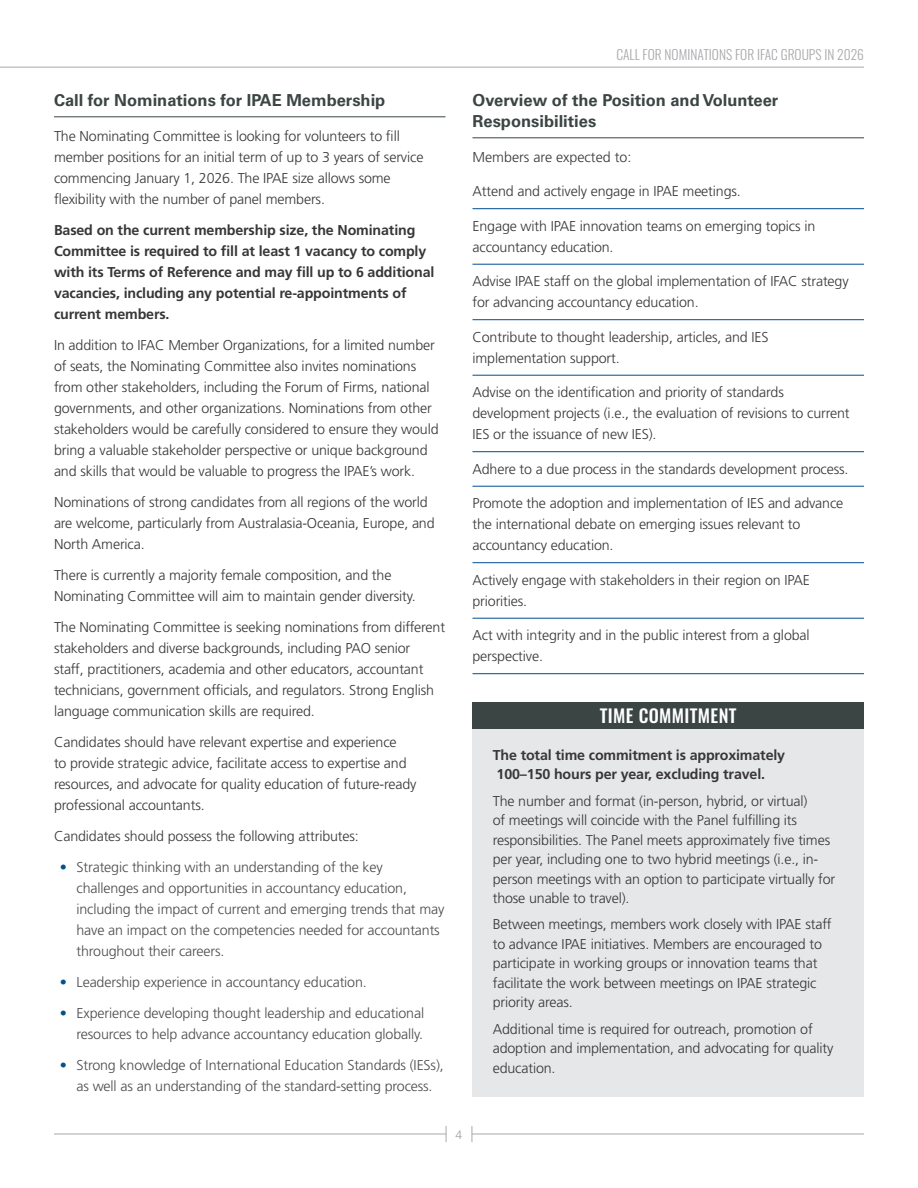
<style>
.page{position:relative;width:918px;height:1188px;background:#fff}
.page>*{position:absolute;margin:0;border:0;box-sizing:border-box;transform-origin:0 0}
.t1{font:500 18px "Oswald";letter-spacing:.02em;color:#fff}
.t2{font:700 16.5px/21px "Univers LT Std";color:#3b4544}
.t3{font:300 14.25px/21px "Frutiger LT Std";letter-spacing:-.01em;color:#383637}
.t4{font:300 14.25px/21px "Frutiger LT Std";letter-spacing:-.01em;color:#4d4b4c}
.t5{font:700 14.25px/21px "Frutiger LT Std";letter-spacing:-.01em;color:#383637}
.t6{font:300 13.5px "Oswald";color:#a7a9ac}
.t7{font:300 12px "Frutiger LT Std";color:#9d9fa2}
.s1{color:#005289}
</style>
<div class="page">
<hr style="left:54px;top:1134px;width:810px;height:1px;background:#a7a9ac">
<div style="left:446px;top:1131px;width:26px;height:5px;background:#fff;border-radius:3px"></div>
<svg style="left:472px;top:1126px;width:1px;height:16px"></svg>
<svg style="left:446px;top:1126px;width:1px;height:16px"></svg>
<hr style="left:0;top:67px;width:864px;height:1px;background:#a7a9ac">
<hr style="left:54px;top:116px;width:392px;height:1px;background:#3b4544">
<hr style="left:472px;top:137px;width:392px;height:1px;background:#3b4544">
<hr style="left:472px;top:208px;width:392px;height:1px;background:#004d93">
<hr style="left:472px;top:264px;width:392px;height:1px;background:#004d93">
<hr style="left:472px;top:319px;width:392px;height:1px;background:#004d93">
<hr style="left:472px;top:375px;width:392px;height:1px;background:#004d93">
<hr style="left:472px;top:451px;width:392px;height:1px;background:#004d93">
<hr style="left:472px;top:486px;width:392px;height:1px;background:#004d93">
<hr style="left:472px;top:562px;width:392px;height:1px;background:#004d93">
<hr style="left:472px;top:618px;width:392px;height:1px;background:#004d93">
<hr style="left:472px;top:673px;width:392px;height:1px;background:#004d93">
<div style="left:472px;top:729px;width:392px;height:367px;background:#e6e7e8"></div>
<div style="left:472px;top:702px;width:392px;height:27px;background:#3b4544"></div>
<p class="t2" style="left:54px;top:90px;width:333px">Call for Nominations for IPAE Membership</p>
<p class="t3" style="left:54px;top:126px;width:371px">The Nominating Committee is looking for volunteers to fill member positions for an initial term of up to 3 years of service commencing January 1, 2026. The IPAE size allows some flexibility with the number of panel members.</p>
<p class="t5" style="left:54px;top:220px;width:382px">Based on the current membership size, the Nominating Committee is required to fill at least 1 vacancy to comply with its Terms of Reference and may fill up to 6 additional vacancies, including any potential re-appointments of current members.</p>
<p class="t3" style="left:54px;top:335px;width:386px">In addition to IFAC Member Organizations, for a limited number of seats, the Nominating Committee also invites nominations from other stakeholders, including the Forum of Firms, national governments, and other organizations. Nominations from other stakeholders would be carefully considered to ensure they would bring a valuable stakeholder perspective or unique background and skills that would be valuable to progress the IPAE’s work.</p>
<p class="t3" style="left:54px;top:492px;width:382px">Nominations of strong candidates from all regions of the world are welcome, particularly from Australasia-Oceania, Europe, and<br>North America.</p>
<p class="t3" style="left:54px;top:565px;width:363px">There is currently a majority female composition, and the<br>Nominating Committee will aim to maintain gender diversity.</p>
<p class="t3" style="left:54px;top:617px;width:393px">The Nominating Committee is seeking nominations from different stakeholders and diverse backgrounds, including PAO senior<br>staff, practitioners, academia and other educators, accountant technicians, government officials, and regulators. Strong English language communication skills are required.</p>
<p class="t3" style="left:54px;top:732px;width:364px">Candidates should have relevant expertise and experience<br>to provide strategic advice, facilitate access to expertise and resources, and advocate for quality education of future-ready professional accountants.</p>
<p class="t3" style="left:54px;top:826px;width:306px">Candidates should possess the following attributes:</p>
<p class="t4" style="left:77px;top:857px;width:369px;text-indent:-17px"><span class="s1">•</span> Strategic thinking with an understanding of the key challenges and opportunities in accountancy education, including the impact of current and emerging trends that may have an impact on the competencies needed for accountants throughout their careers.</p>
<p class="t4" style="left:60px;top:972px;width:308px"><span class="s1">•</span> Leadership experience in accountancy education.</p>
<p class="t4" style="left:60px;top:1003px;width:366px;text-align:right"><span class="s1">•</span> Experience developing thought leadership and educational resources to help advance accountancy education globally.</p>
<p class="t4" style="left:60px;top:1055px;width:385px;text-align:center"><span class="s1">•</span> Strong knowledge of International Education Standards (IESs), as well as an understanding of the standard-setting process.</p>
<p class="t6" style="left:616px;top:42px;width:249px">CALL FOR NOMINATIONS FOR IFAC GROUPS IN 2026</p>
<p class="t2" style="left:472px;top:90px;width:307px">Overview of the Position and Volunteer<br>Responsibilities</p>
<p class="t3" style="left:472px;top:147px;width:160px">Members are expected to:</p>
<p class="t3" style="left:472px;top:181px;width:270px">Attend and actively engage in IPAE meetings.</p>
<p class="t3" style="left:472px;top:216px;width:344px">Engage with IPAE innovation teams on emerging topics in accountancy education.</p>
<p class="t3" style="left:472px;top:271px;width:378px">Advise IPAE staff on the global implementation of IFAC strategy for advancing accountancy education.</p>
<p class="t3" style="left:472px;top:327px;width:298px">Contribute to thought leadership, articles, and IES implementation support.</p>
<p class="t3" style="left:472px;top:382px;width:379px">Advise on the identification and priority of standards development projects (i.e., the evaluation of revisions to current<br>IES or the issuance of new IES).</p>
<p class="t3" style="left:472px;top:459px;width:378px">Adhere to a due process in the standards development process.</p>
<p class="t3" style="left:472px;top:493px;width:372px">Promote the adoption and implementation of IES and advance the international debate on emerging issues relevant to accountancy education.</p>
<p class="t3" style="left:472px;top:570px;width:339px">Actively engage with stakeholders in their region on IPAE priorities.</p>
<p class="t3" style="left:472px;top:625px;width:339px">Act with integrity and in the public interest from a global perspective.</p>
<p class="t1" style="left:600px;top:706px;width:138px">TIME COMMITMENT</p>
<p class="t5" style="left:493px;top:745px;width:294px;line-height:19.5px">The total time commitment is approximately<br>100–150 hours per year, excluding travel.</p>
<p class="t3" style="left:493px;top:791px;width:344px;line-height:19.5px">The number and format (in-person, hybrid, or virtual)<br>of meetings will coincide with the Panel fulfilling its responsibilities. The Panel meets approximately five times per year, including one to two hybrid meetings (i.e., in&shy;person meetings with an option to participate virtually for those unable to travel).</p>
<p class="t3" style="left:493px;top:915px;width:340px;line-height:19.5px">Between meetings, members work closely with IPAE staff to advance IPAE initiatives. Members are encouraged to participate in working groups or innovation teams that facilitate the work between meetings on IPAE strategic priority areas.</p>
<p class="t3" style="left:493px;top:1019px;width:342px;line-height:19.5px">Additional time is required for outreach, promotion of adoption and implementation, and advocating for quality education.</p>
<p class="t7" style="left:456px;top:1128px;width:8px">4</p>
</div>
